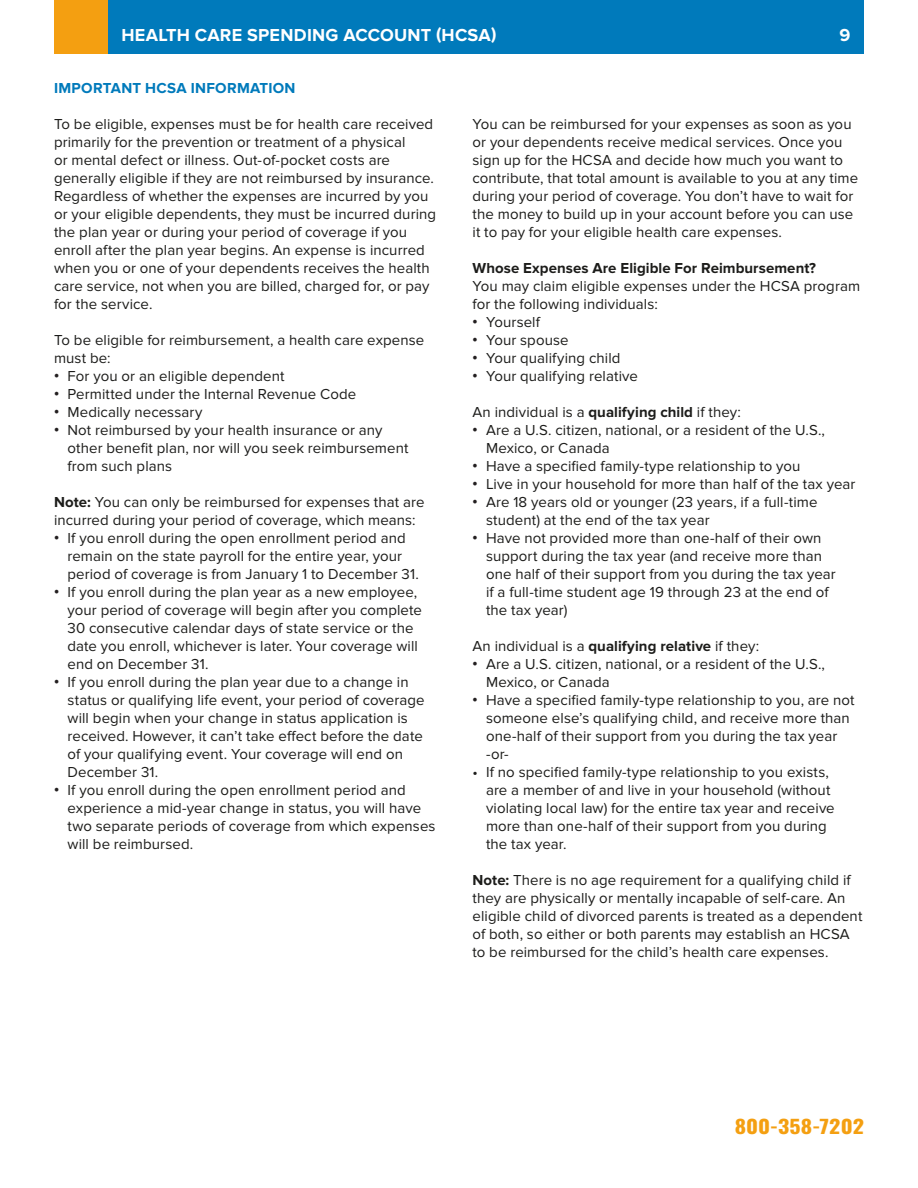
<style>
.page{position:relative;width:918px;height:1188px;background:#fff}
.page>*{position:absolute;margin:0;border:0;box-sizing:border-box;transform-origin:0 0}
.t1{font:700 18.75px "Oswald";letter-spacing:.005em;color:#f49f11;scale:1.17 1}
.t2{font:700 18px "Proxima Nova";letter-spacing:.01em;color:#fff}
.t3{font:15px/18px "Proxima Nova";letter-spacing:.005em;color:#1c1c1a}
.t4{font:700 15px "Proxima Nova";letter-spacing:.005em;color:#1c1c1a}
.t5{font:700 15px "Proxima Nova";letter-spacing:.02em;color:#007abb}
.s1{font-family:"Arial";color:#231f20}
.s2{font-weight:700}
</style>
<div class="page">
<div style="left:108px;top:0;width:756px;height:54px;background:#007abb"></div>
<div style="left:54px;top:0;width:54px;height:54px;background:#f49f11"></div>
<p class="t2" style="left:122px;top:24px;width:377px">HEALTH CARE SPENDING ACCOUNT (HCSA)</p>
<p class="t2" style="left:840px;top:24px;width:12px">9</p>
<p class="t5" style="left:54px;top:79px;width:243px">IMPORTANT HCSA INFORMATION</p>
<p class="t3" style="left:54px;top:115px;width:384px">To be eligible, expenses must be for health care received primarily for the prevention or treatment of a physical<br>or mental defect or illness. Out-of-pocket costs are generally eligible if they are not reimbursed by insurance.<br>Regardless of whether the expenses are incurred by you or your eligible dependents, they must be incurred during the plan year or during your period of coverage if you enroll after the plan year begins. An expense is incurred when you or one of your dependents receives the health care service, not when you are billed, charged for, or pay for the service.</p>
<p class="t3" style="left:54px;top:331px;width:372px">To be eligible for reimbursement, a health care expense must be:</p>
<p class="t3" style="left:54px;top:367px;width:232px"><span class="s1">•</span> For you or an eligible dependent</p>
<p class="t3" style="left:54px;top:385px;width:304px"><span class="s1">•</span> Permitted under the Internal Revenue Code</p>
<p class="t3" style="left:54px;top:403px;width:150px"><span class="s1">•</span> Medically necessary</p>
<p class="t3" style="left:68px;top:421px;width:343px;text-indent:-14px"><span class="s1">•</span> Not reimbursed by your health insurance or any other benefit plan, nor will you seek reimbursement from such plans</p>
<p class="t3" style="left:54px;top:493px;width:372px"><span class="s2">Note:</span> You can only be reimbursed for expenses that are incurred during your period of coverage, which means:</p>
<p class="t3" style="left:68px;top:529px;width:351px;text-indent:-14px"><span class="s1">•</span> If you enroll during the open enrollment period and remain on the state payroll for the entire year, your period of coverage is from January 1 to December 31.</p>
<p class="t3" style="left:68px;top:583px;width:356px;text-indent:-14px"><span class="s1">•</span> If you enroll during the plan year as a new employee, your period of coverage will begin after you complete 30 consecutive calendar days of state service or the date you enroll, whichever is later. Your coverage will end on December 31.</p>
<p class="t3" style="left:68px;top:673px;width:359px;text-indent:-14px"><span class="s1">•</span> If you enroll during the plan year due to a change in status or qualifying life event, your period of coverage will begin when your change in status application is received. However, it can’t take effect before the date of your qualifying event. Your coverage will end on December 31.</p>
<p class="t3" style="left:68px;top:781px;width:370px;text-indent:-14px"><span class="s1">•</span> If you enroll during the open enrollment period and experience a mid-year change in status, you will have two separate periods of coverage from which expenses will be reimbursed.</p>
<p class="t3" style="left:472px;top:115px;width:387px">You can be reimbursed for your expenses as soon as you or your dependents receive medical services. Once you sign up for the HCSA and decide how much you want to contribute, that total amount is available to you at any time during your period of coverage. You don’t have to wait for the money to build up in your account before you can use it to pay for your eligible health care expenses.</p>
<p class="t4" style="left:472px;top:259px;width:345px">Whose Expenses Are Eligible For Reimbursement?</p>
<p class="t3" style="left:472px;top:277px;width:389px">You may claim eligible expenses under the HCSA program for the following individuals:</p>
<p class="t3" style="left:472px;top:313px;width:69px"><span class="s1">•</span> Yourself</p>
<p class="t3" style="left:472px;top:331px;width:98px"><span class="s1">•</span> Your spouse</p>
<p class="t3" style="left:472px;top:349px;width:150px"><span class="s1">•</span> Your qualifying child</p>
<p class="t3" style="left:472px;top:367px;width:167px"><span class="s1">•</span> Your qualifying relative</p>
<p class="t3" style="left:472px;top:403px;width:270px">An individual is a <span class="s2">qualifying child</span> if they:</p>
<p class="t3" style="left:486px;top:421px;width:341px;text-indent:-14px"><span class="s1">•</span> Are a U.S. citizen, national, or a resident of the U.S.,<br>Mexico, or Canada</p>
<p class="t3" style="left:472px;top:457px;width:330px"><span class="s1">•</span> Have a specified family-type relationship to you</p>
<p class="t3" style="left:472px;top:475px;width:385px"><span class="s1">•</span> Live in your household for more than half of the tax year</p>
<p class="t3" style="left:486px;top:493px;width:333px;text-indent:-14px"><span class="s1">•</span> Are 18 years old or younger (23 years, if a full-time student) at the end of the tax year</p>
<p class="t3" style="left:486px;top:529px;width:351px;text-indent:-14px"><span class="s1">•</span> Have not provided more than one-half of their own support during the tax year (and receive more than one half of their support from you during the tax year if a full-time student age 19 through 23 at the end of the tax year)</p>
<p class="t3" style="left:472px;top:637px;width:288px">An individual is a <span class="s2">qualifying relative</span> if they:</p>
<p class="t3" style="left:486px;top:655px;width:341px;text-indent:-14px"><span class="s1">•</span> Are a U.S. citizen, national, or a resident of the U.S.,<br>Mexico, or Canada</p>
<p class="t3" style="left:486px;top:691px;width:370px;text-indent:-14px"><span class="s1">•</span> Have a specified family-type relationship to you, are not someone else’s qualifying child, and receive more than one-half of their support from you during the tax year -or-</p>
<p class="t3" style="left:486px;top:763px;width:350px;text-indent:-14px">• If no specified family-type relationship to you exists, are a member of and live in your household (without violating local law) for the entire tax year and receive more than one-half of their support from you during the tax year.</p>
<p class="t3" style="left:472px;top:871px;width:391px"><span class="s2">Note:</span> There is no age requirement for a qualifying child if they are physically or mentally incapable of self-care. An eligible child of divorced parents is treated as a dependent of both, so either or both parents may establish an HCSA to be reimbursed for the child’s health care expenses.</p>
<p class="t1" style="left:735px;top:1117px;width:112px">800-358-7202</p>
</div>
